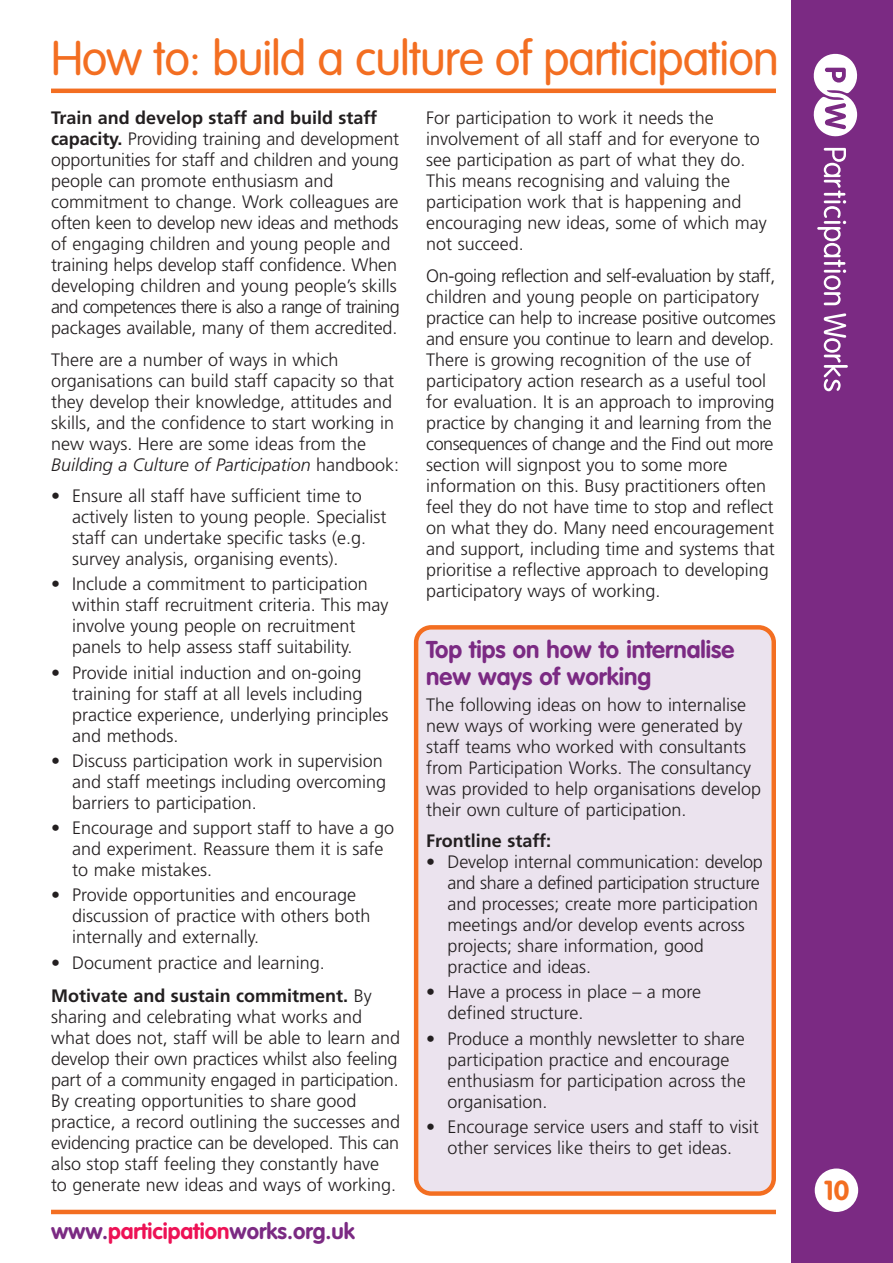
<style>
.page{position:relative;width:893px;height:1263px;background:#fff}
.page>*{position:absolute;margin:0;border:0;box-sizing:border-box;transform-origin:0 0}
.t1{font:300 47.85px "VAG Rounded";letter-spacing:-.02em;color:#f36e21}
.t2{font:700 27.15px "VAG Rounded";color:#f36e21}
.t3{font:700 24px/27px "VAG Rounded";color:#7b2a83}
.t4{font:700 22.2px "VAG Rounded";color:#7b2a83}
.t5{font:300 18px/21px "Frutiger";color:#231f20}
.t6{font:700 18px "Frutiger";color:#231f20}
.s1{font-weight:700}
.s2{font-style:italic}
.s3{color:#ed1255}
</style>
<div class="page">
<div style="left:414px;top:625px;width:362px;height:571px;background:#ebe3ee"></div>
<div style="left:792px;top:0;width:101px;height:1263px;background:#7b2a83"></div>
<svg style="left:817px;top:148px;width:29px;height:157px"></svg>
<svg style="left:824px;top:313px;width:24px;height:78px"></svg>
<svg style="left:814px;top:54px;width:44px;height:83px"></svg>
<div style="left:815px;top:1168px;width:43px;height:44px;background:#fff;border-radius:50%"></div>
<hr style="left:51px;top:1210px;width:725px;height:4px;background:#f36e21">
<hr style="left:51px;top:89px;width:725px;height:4px;background:#f36e21">
<h1 class="t1" style="left:51px;top:38px;width:729px">How to: build a culture of participation</h1>
<p class="t5" style="left:51px;top:109px;width:350px"><span class="s1">Train and develop staff and build staff capacity.</span> Providing training and development opportunities for staff and children and young people can promote enthusiasm and commitment to change. Work colleagues are often keen to develop new ideas and methods of engaging children and young people and training helps develop staff confidence. When developing children and young people’s skills and competences there is also a range of training packages available, many of them accredited.</p>
<p class="t5" style="left:51px;top:350px;width:350px">There are a number of ways in which organisations can build staff capacity so that they develop their knowledge, attitudes and skills, and the confidence to start working in new ways. Here are some ideas from the <span class="s2">Building a Culture of Participation</span> handbook:</p>
<p class="t5" style="left:72px;top:487px;width:316px;text-indent:-21px">• Ensure all staff have sufficient time to actively listen to young people. Specialist staff can undertake specific tasks (e.g. survey analysis, organising events).</p>
<p class="t5" style="left:72px;top:575px;width:318px;text-indent:-21px">• Include a commitment to participation within staff recruitment criteria. This may involve young people on recruitment panels to help assess staff suitability.</p>
<p class="t5" style="left:72px;top:663px;width:318px;text-indent:-21px">• Provide initial induction and on-going training for staff at all levels including practice experience, underlying principles and methods.</p>
<p class="t5" style="left:72px;top:751px;width:315px;text-indent:-21px">• Discuss participation work in supervision and staff meetings including overcoming barriers to participation.</p>
<p class="t5" style="left:72px;top:819px;width:323px;text-indent:-21px">• Encourage and support staff to have a go and experiment. Reassure them it is safe to make mistakes.</p>
<p class="t5" style="left:72px;top:886px;width:300px;text-indent:-21px">• Provide opportunities and encourage discussion of practice with others both internally and externally.</p>
<p class="t5" style="left:51px;top:947px;width:322px;line-height:33.8px">• Document practice and learning.<br><span class="s1">Motivate and sustain commitment.</span> By</p>
<p class="t5" style="left:51px;top:1008px;width:351px">sharing and celebrating what works and what does not, staff will be able to learn and develop their own practices whilst also feeling part of a community engaged in participation.<br>By creating opportunities to share good practice, a record outlining the successes and evidencing practice can be developed. This can also stop staff feeling they constantly have<br>to generate new ideas and ways of working.</p>
<p class="t4" style="left:51px;top:1221px;width:305px">www.<span class="s3">participation</span>works.org.uk</p>
<p class="t5" style="left:426px;top:109px;width:342px">For participation to work it needs the involvement of all staff and for everyone to see participation as part of what they do.<br>This means recognising and valuing the participation work that is happening and encouraging new ideas, some of which may not succeed.</p>
<p class="t5" style="left:426px;top:266px;width:351px">On-going reflection and self-evaluation by staff, children and young people on participatory practice can help to increase positive outcomes and ensure you continue to learn and develop.<br>There is growing recognition of the use of participatory action research as a useful tool for evaluation. It is an approach to improving practice by changing it and learning from the consequences of change and the Find out more section will signpost you to some more information on this. Busy practitioners often feel they do not have time to stop and reflect on what they do. Many need encouragement and support, including time and systems that prioritise a reflective approach to developing participatory ways of working.</p>
<h3 class="t3" style="left:426px;top:638px;width:309px">Top tips on how to internalise new ways of working</h3>
<p class="t5" style="left:426px;top:695px;width:336px">The following ideas on how to internalise new ways of working were generated by staff teams who worked with consultants from Participation Works. The consultancy was provided to help organisations develop their own culture of participation.</p>
<p class="t6" style="left:426px;top:834px;width:126px">Frontline staff:</p>
<p class="t5" style="left:447px;top:853px;width:317px;text-indent:-21px">• Develop internal communication: develop and share a defined participation structure and processes; create more participation meetings and/or develop events across projects; share information, good practice and ideas.</p>
<p class="t5" style="left:447px;top:983px;width:255px;text-indent:-21px">• Have a process in place – a more defined structure.</p>
<p class="t5" style="left:447px;top:1029px;width:300px;text-indent:-21px">• Produce a monthly newsletter to share participation practice and encourage enthusiasm for participation across the organisation.</p>
<p class="t5" style="left:426px;top:1117px;width:334px;text-align:center">• Encourage service users and staff to visit other services like theirs to get ideas.</p>
<h2 class="t2" style="left:824px;top:1179px;width:27px">10</h2>
</div>
